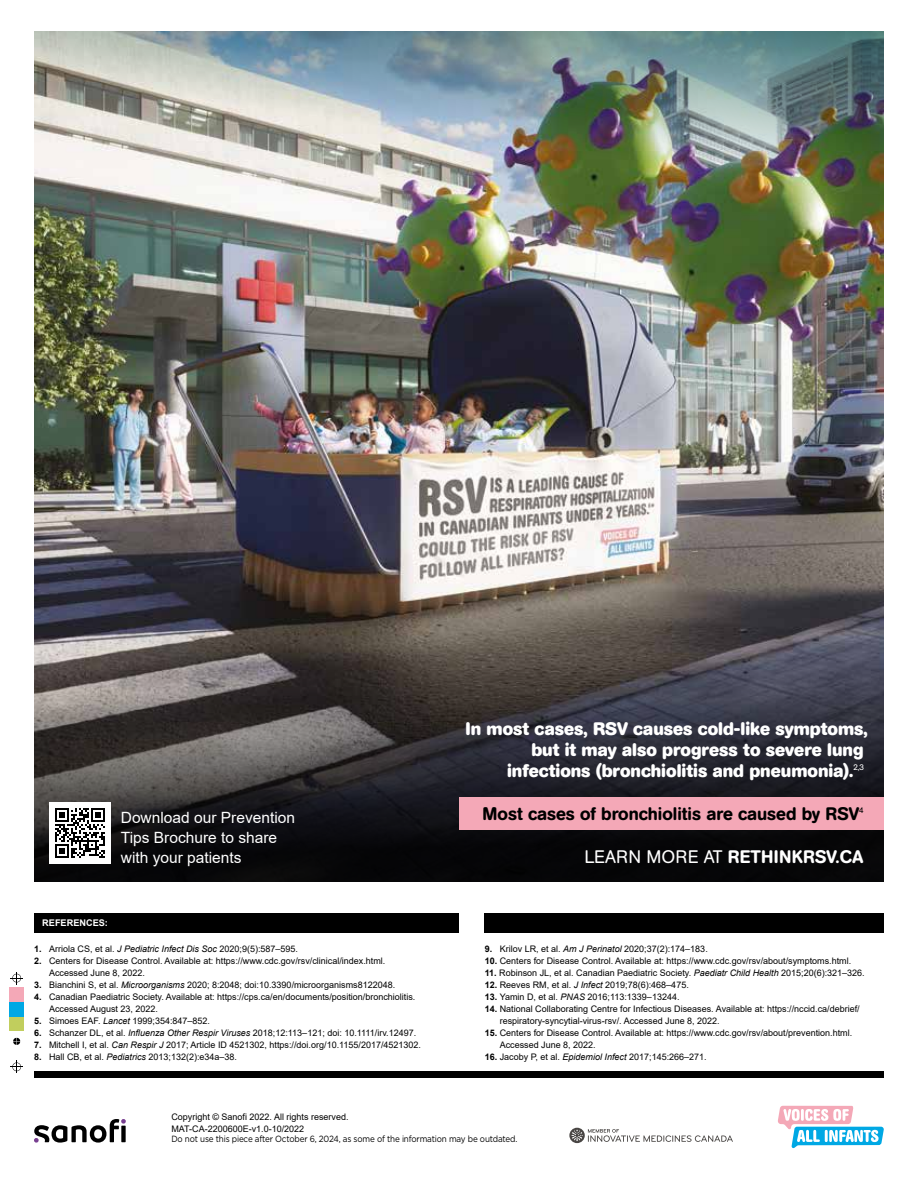
<style>
.page{position:relative;width:918px;height:1188px;background:#fff}
.page>*{position:absolute;margin:0;border:0;box-sizing:border-box;transform-origin:0 0}
.t1{font:700 18px/21px "AG Book Rounded";color:#fff;text-align:right}
.t2{font:500 18px "AG Book Rounded";color:#000}
.t3{font:500 18px "AG Book Rounded";letter-spacing:.02em;color:#fff}
.t4{font:15.45px/19.8px "Arial";color:#fff}
.t5{font:700 9.15px "Arial";color:#fff}
.t6{font:9px/12px "Arial";color:#000}
.t7{font:9px "Gotham";letter-spacing:-.02em;color:#000;scale:.9 1}
.s1{font-weight:700}
.s2{font-style:italic}
.s3{font-weight:400}
</style>
<div class="page">
<div style="left:34px;top:1072px;width:850px;height:6px;background:#000"></div>
<div style="left:34px;top:913px;width:425px;height:20px;background:#000"></div>
<div style="left:485px;top:913px;width:399px;height:20px;background:#000"></div>
<img style="left:34px;top:201px;width:850px;height:442px">
<svg style="left:34px;top:643px;width:850px;height:239px;background:#343235"></svg>
<img style="left:34px;top:32px;width:850px;height:169px">
<div style="left:49px;top:802px;width:62px;height:62px;background:#fff"></div>
<svg style="left:55px;top:808px;width:50px;height:50px"></svg>
<div style="left:459px;top:797px;width:425px;height:32px;background:#f4a8b7"></div>
<div style="left:9px;top:1016px;width:15px;height:15px;background:#c1ce5d"></div>
<div style="left:9px;top:1002px;width:15px;height:14px;background:#00a8e4"></div>
<div style="left:9px;top:988px;width:15px;height:14px;background:#f4a8b7"></div>
<svg style="left:10px;top:972px;width:13px;height:12px"></svg>
<svg style="left:10px;top:1061px;width:13px;height:12px"></svg>
<svg style="left:13px;top:1038px;width:7px;height:7px"></svg>
<svg style="left:34px;top:1119px;width:92px;height:24px"></svg>
<svg style="left:569px;top:1128px;width:16px;height:15px"></svg>
<svg style="left:572px;top:1129px;width:161px;height:13px"></svg>
<svg style="left:778px;top:1106px;width:106px;height:43px"></svg>
<p class="t4" style="left:121px;top:808px;width:176px">Download our Prevention<br>Tips Brochure to share with your patients</p>
<p class="t5" style="left:42px;top:917px;width:67px">REFERENCES:</p>
<p class="t6" style="left:34px;top:943px;width:266px"><span class="s1">1.</span> Arriola CS, et al. <span class="s2">J Pediatric Infect Dis Soc</span> 2020;9(5):587–595.</p>
<p class="t6" style="left:49px;top:955px;width:338px;text-indent:-15px"><span class="s1">2.</span> Centers for Disease Control. Available at: https://www.cdc.gov/rsv/clinical/index.html.<br>Accessed June 8, 2022.</p>
<p class="t6" style="left:34px;top:979px;width:363px"><span class="s1">3.</span> Bianchini S, et al. <span class="s2">Microorganisms</span> 2020; 8:2048; doi:10.3390/microorganisms8122048.</p>
<p class="t6" style="left:49px;top:991px;width:368px;text-indent:-15px"><span class="s1">4.</span> Canadian Paediatric Society. Available at: https://cps.ca/en/documents/position/bronchiolitis.<br>Accessed August 23, 2022.</p>
<p class="t6" style="left:34px;top:1015px;width:178px"><span class="s1">5.</span> Simoes EAF. <span class="s2">Lancet</span> 1999;354:847–852.</p>
<p class="t6" style="left:34px;top:1027px;width:384px"><span class="s1">6.</span> Schanzer DL, et al. <span class="s2">Influenza Other Respir Viruses</span> 2018;12:113–121; doi: 10.1111/irv.12497.</p>
<p class="t6" style="left:34px;top:1039px;width:389px"><span class="s1">7.</span> Mitchell I, et al. <span class="s2">Can Respir J</span> 2017; Article ID 4521302, https://doi.org/10.1155/2017/4521302.</p>
<p class="t6" style="left:34px;top:1051px;width:205px"><span class="s1">8.</span> Hall CB, et al. <span class="s2">Pediatrics</span> 2013;132(2):e34a–38.</p>
<p class="t1" style="left:466px;top:718px;width:404px">In most cases, RSV causes cold-like symptoms, but it may also progress to severe lung infections (bronchiolitis and pneumonia).<sup>2,3</sup></p>
<p class="t2" style="left:483px;top:803px;width:383px">Most cases of bronchiolitis are caused by RSV<sup>4</sup></p>
<p class="t3" style="left:585px;top:846px;width:280px"><span class="s3">LEARN MORE AT</span> RETHINKRSV.CA</p>
<p class="t6" style="left:485px;top:943px;width:225px"><span class="s1">9.</span> Krilov LR, et al. <span class="s2">Am J Perinatol</span> 2020;37(2):174–183.</p>
<p class="t6" style="left:485px;top:955px;width:368px"><span class="s1">10.</span> Centers for Disease Control. Available at: https://www.cdc.gov/rsv/about/symptoms.html.</p>
<p class="t6" style="left:485px;top:967px;width:382px"><span class="s1">11.</span> Robinson JL, et al. Canadian Paediatric Society. <span class="s2">Paediatr Child Health</span> 2015;20(6):321–326.</p>
<p class="t6" style="left:485px;top:979px;width:206px"><span class="s1">12.</span> Reeves RM, et al. <span class="s2">J Infect</span> 2019;78(6):468–475.</p>
<p class="t6" style="left:485px;top:991px;width:196px"><span class="s1">13.</span> Yamin D, et al. <span class="s2">PNAS</span> 2016;113:1339–13244.</p>
<p class="t6" style="left:500px;top:1003px;width:362px;text-indent:-15px"><span class="s1">14.</span> National Collaborating Centre for Infectious Diseases. Available at: https://nccid.ca/debrief/ respiratory-syncytial-virus-rsv/. Accessed June 8, 2022.</p>
<p class="t6" style="left:500px;top:1027px;width:354px;text-indent:-15px"><span class="s1">15.</span> Centers for Disease Control. Available at: https://www.cdc.gov/rsv/about/prevention.html.<br>Accessed June 8, 2022.</p>
<p class="t6" style="left:485px;top:1051px;width:223px"><span class="s1">16.</span> Jacoby P, et al. <span class="s2">Epidemiol Infect</span> 2017;145:266–271.</p>
<p class="t6" style="left:171px;top:1111px;width:179px">Copyright © Sanofi 2022. All rights reserved.<br>MAT-CA-2200600E-v1.0-10/2022</p>
<p class="t7" style="left:171px;top:1133px;width:386px">Do not use this piece after October 6, 2024, as some of the information may be outdated.</p>
</div>
